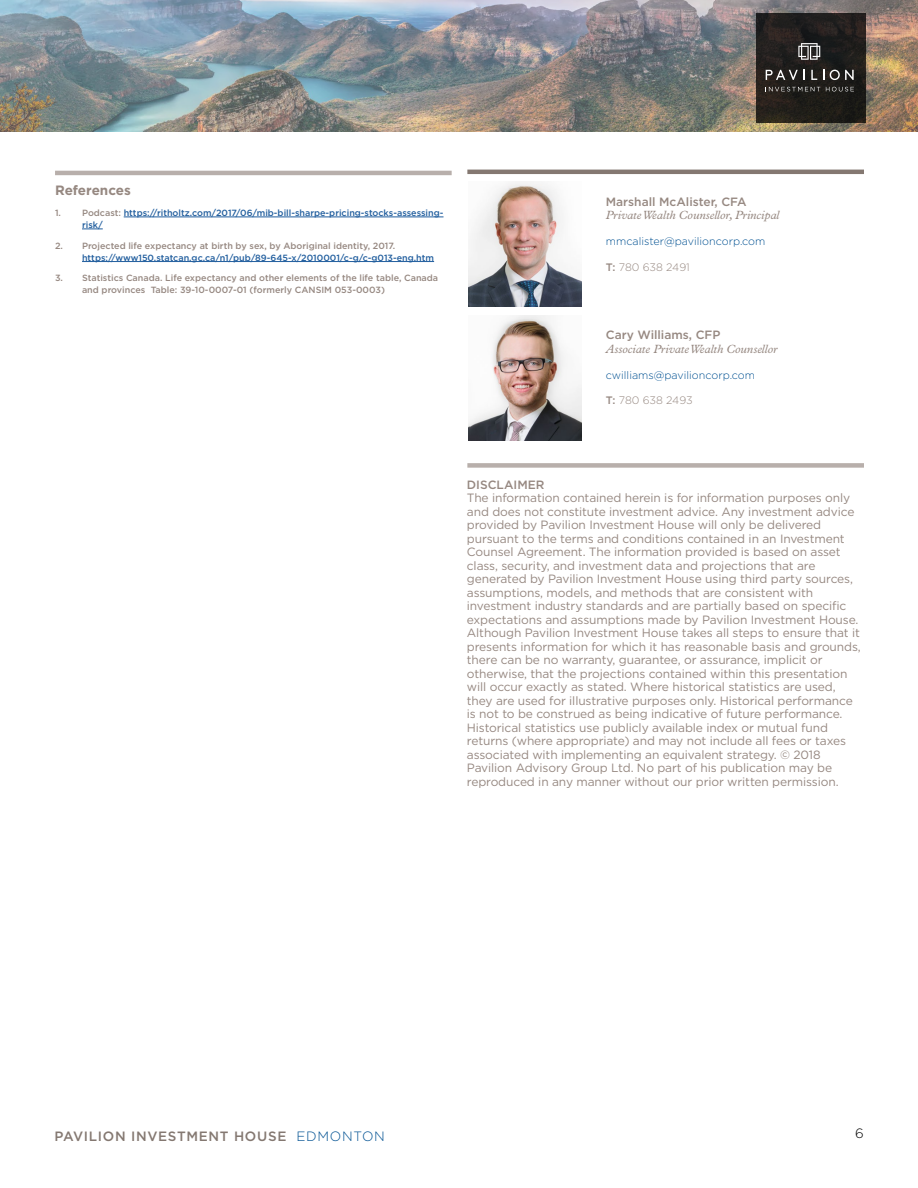
<style>
.page{position:relative;width:918px;height:1188px;background:#fff}
.page>*{position:absolute;margin:0;border:0;box-sizing:border-box;transform-origin:0 0}
.t1{font:500 13.5px "Gotham";letter-spacing:.05em;color:#847871}
.t2{font:700 13.5px "Gotham";color:#968881}
.t3{font:300 13.5px "Gotham";color:#000}
.t4{font:12px/13.5px "Gotham";letter-spacing:-.01em;color:#968881}
.t5{font:italic 12px "Plantin Std";color:#968881}
.t6{font:500 12px "Gotham";color:#968881}
.t7{font:300 10.8px "Gotham";color:#005192}
.t8{font:300 10.8px "Gotham";letter-spacing:-.01em;color:#968881}
.t9{font:500 9px/12px "Gotham";color:#968881}
.t10{font:500 9px/12px "Gotham";color:#215e9e}
.s1{color:#968881}
.s2{font-weight:500}
.s3{font-weight:300;color:#005192}
</style>
<div class="page">
<img style="left:0;top:0;width:918px;height:132px">
<svg style="left:756px;top:13px;width:109px;height:109px;background:#221f1c"></svg>
<svg style="left:798px;top:43px;width:22px;height:17px"></svg>
<svg style="left:766px;top:70px;width:39px;height:10px"></svg>
<svg style="left:811px;top:70px;width:6px;height:10px"></svg>
<svg style="left:830px;top:70px;width:24px;height:10px"></svg>
<svg style="left:766px;top:87px;width:54px;height:4px"></svg>
<svg style="left:826px;top:87px;width:28px;height:4px"></svg>
<hr style="left:467px;top:170px;width:397px;height:4px;background:#847871">
<img style="left:468px;top:316px;width:114px;height:125px">
<img style="left:468px;top:182px;width:114px;height:124px">
<div style="left:467px;top:463px;width:397px;height:5px;background:#b8afab"></div>
<hr style="left:124px;top:217px;width:320px;height:1px;background:#215e9e">
<svg style="left:82px;top:229px;width:21px;height:1px"></svg>
<hr style="left:82px;top:261px;width:352px;height:1px;background:#215e9e">
<hr style="left:55px;top:171px;width:397px;height:4px;background:#b8afab">
<p class="t2" style="left:55px;top:182px;width:77px">References</p>
<p class="t10" style="left:82px;top:207px;width:363px;text-indent:-27px"><span class="s1">1. Podcast:</span> https://ritholtz.com/2017/06/mib-bill-sharpe-pricing-stocks-assessing&shy;risk/</p>
<p class="t9" style="left:55px;top:239px;width:342px">2. Projected life expectancy at birth by sex, by Aboriginal identity, 2017.</p>
<p class="t10" style="left:82px;top:251px;width:354px">https://www150.statcan.gc.ca/n1/pub/89-645-x/2010001/c-g/c-g013-eng.htm</p>
<p class="t9" style="left:82px;top:272px;width:358px;text-indent:-27px">3. Statistics Canada. Life expectancy and other elements of the life table, Canada and provinces Table: 39-10-0007-01 (formerly CANSIM 053-0003)</p>
<p class="t6" style="left:606px;top:193px;width:142px">Marshall McAlister, CFA</p>
<p class="t5" style="left:606px;top:208px;width:175px">Private Wealth Counsellor, Principal</p>
<p class="t7" style="left:606px;top:234px;width:161px">mmcalister@pavilioncorp.com</p>
<p class="t8" style="left:606px;top:260px;width:86px"><span class="s2">T:</span> 780 638 2491</p>
<p class="t6" style="left:606px;top:327px;width:116px">Cary Williams, CFP</p>
<p class="t5" style="left:606px;top:342px;width:173px">Associate Private Wealth Counsellor</p>
<p class="t7" style="left:606px;top:368px;width:151px">cwilliams@pavilioncorp.com</p>
<p class="t8" style="left:606px;top:394px;width:88px"><span class="s2">T:</span> 780 638 2493</p>
<p class="t6" style="left:467px;top:476px;width:79px">DISCLAIMER</p>
<p class="t4" style="left:467px;top:491px;width:395px">The information contained herein is for information purposes only and does not constitute investment advice. Any investment advice provided by Pavilion Investment House will only be delivered pursuant to the terms and conditions contained in an Investment Counsel Agreement. The information provided is based on asset class, security, and investment data and projections that are generated by Pavilion Investment House using third party sources, assumptions, models, and methods that are consistent with investment industry standards and are partially based on specific expectations and assumptions made by Pavilion Investment House.<br>Although Pavilion Investment House takes all steps to ensure that it presents information for which it has reasonable basis and grounds, there can be no warranty, guarantee, or assurance, implicit or otherwise, that the projections contained within this presentation will occur exactly as stated. Where historical statistics are used, they are used for illustrative purposes only. Historical performance is not to be construed as being indicative of future performance.<br>Historical statistics use publicly available index or mutual fund returns (where appropriate) and may not include all fees or taxes associated with implementing an equivalent strategy. © 2018<br>Pavilion Advisory Group Ltd. No part of his publication may be reproduced in any manner without our prior written permission.</p>
<p class="t1" style="left:54px;top:1127px;width:332px">PAVILION INVESTMENT HOUSE <span class="s3">EDMONTON</span></p>
<p class="t3" style="left:855px;top:1125px;width:10px">6</p>
</div>
